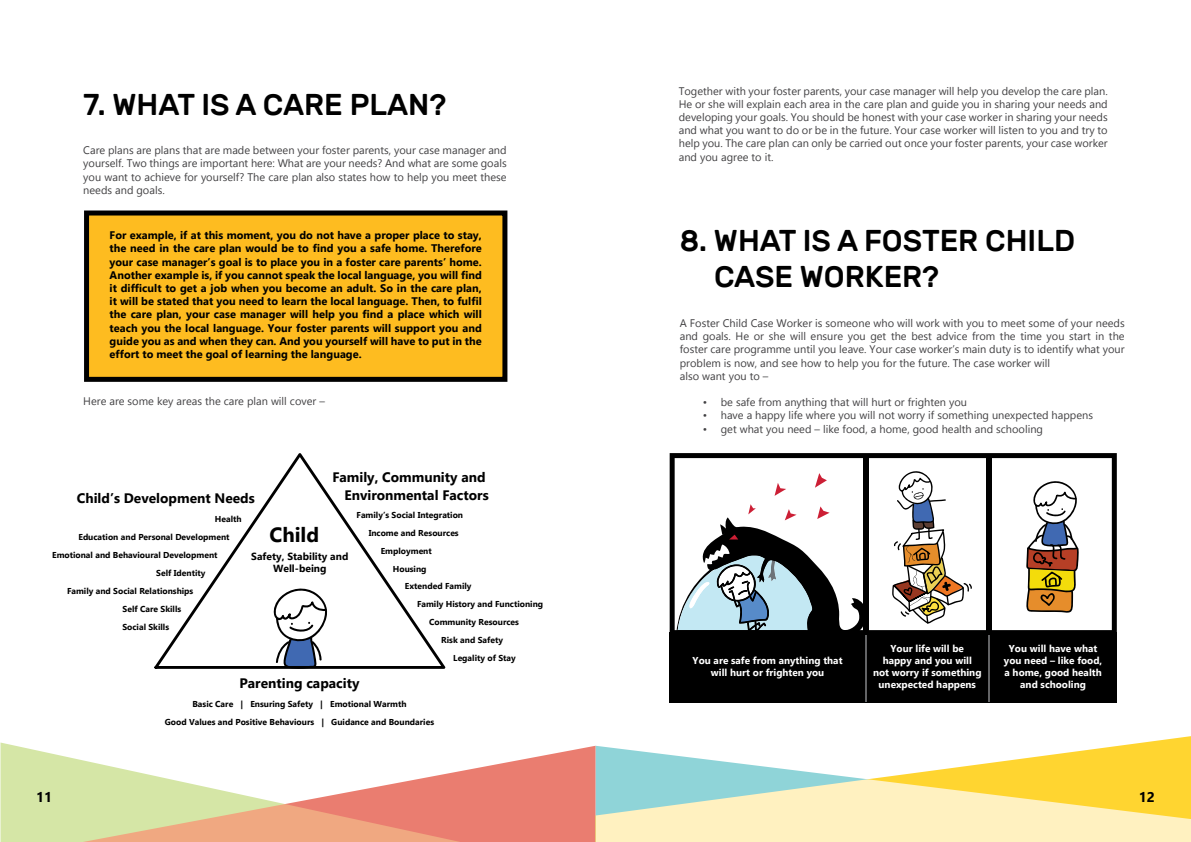
<style>
.page{position:relative;width:1191px;height:842px;background:#fff}
.page>*{position:absolute;margin:0;border:0;box-sizing:border-box;transform-origin:0 0}
.t1{font:500 30px "Rubik";color:#000}
.t2{font:700 20.6px "Gadugi";color:#000}
.t3{font:700 14px "Gadugi";color:#000}
.t4{font:700 13.7px/17.9px "Gadugi";color:#000;text-align:right}
.t5{font:11px/13.2px "Gadugi";color:#414042;text-align:justify}
.t6{font:700 11px/13.2px "Gadugi";color:#000;text-align:justify}
.t7{font:700 10.3px/12.4px "Gadugi";color:#000;text-align:center}
.t8{font:700 10px/12px "Gadugi";color:#fff;text-align:center}
.t9{font:700 8.6px/17.9px "Gadugi";color:#000;text-align:center}
</style>
<div class="page">
<svg style="left:595px;top:736px;width:596px;height:106px"></svg>
<svg style="left:0;top:742px;width:595px;height:100px"></svg>
<div style="left:84px;top:210px;width:423px;height:172px;background:#febc20;border:5px solid #000"></div>
<div style="left:669px;top:632px;width:447px;height:71px;background:#000"></div>
<svg style="left:669px;top:453px;width:447px;height:179px"></svg>
<div style="left:986px;top:457px;width:5px;height:175px;background:#000"></div>
<div style="left:863px;top:457px;width:5px;height:175px;background:#000"></div>
<hr style="left:988px;top:635px;width:1px;height:67px;background:#636466">
<hr style="left:865px;top:635px;width:1px;height:67px;background:#636466">
<svg style="left:892px;top:469px;width:80px;height:155px"></svg>
<svg style="left:1025px;top:479px;width:54px;height:134px"></svg>
<svg style="left:774px;top:483px;width:12px;height:13px"></svg>
<svg style="left:815px;top:473px;width:12px;height:15px"></svg>
<svg style="left:676px;top:504px;width:195px;height:135px"></svg>
<svg style="left:154px;top:453px;width:292px;height:216px"></svg>
<h1 class="t1" style="left:83px;top:87px;width:306px">7. WHAT IS A CARE PLAN</h1>
<h1 class="t1" style="left:429px;top:87px;width:18px">?</h1>
<p class="t5" style="left:83px;top:144px;width:425px">Care plans are plans that are made between your foster parents, your case manager and yourself. Two things are important here: What are your needs? And what are some goals you want to achieve for yourself? The care plan also states how to help you meet these needs and goals.</p>
<p class="t6" style="left:110px;top:229px;width:374px">For example, if at this moment, you do not have a proper place to stay, the need in the care plan would be to find you a safe home. Therefore your case manager’s goal is to place you in a foster care parents’ home.<br>Another example is, if you cannot speak the local language, you will find it difficult to get a job when you become an adult. So in the care plan, it will be stated that you need to learn the local language. Then, to fulfil the care plan, your case manager will help you find a place which will teach you the local language. Your foster parents will support you and guide you as and when they can. And you yourself will have to put in the effort to meet the goal of learning the language.</p>
<p class="t5" style="left:83px;top:394px;width:243px">Here are some key areas the care plan will cover –</p>
<p class="t4" style="left:332px;top:468px;width:158px">Family, Community and<br>Environmental Factors</p>
<p class="t9" style="left:356px;top:506px;width:108px">Family’s Social Integration</p>
<p class="t9" style="left:369px;top:524px;width:92px">Income and Resources</p>
<p class="t9" style="left:381px;top:542px;width:53px">Employment</p>
<p class="t9" style="left:393px;top:559px;width:35px">Housing</p>
<p class="t9" style="left:405px;top:577px;width:68px">Extended Family</p>
<p class="t9" style="left:417px;top:595px;width:128px">Family History and Functioning</p>
<p class="t9" style="left:429px;top:613px;width:91px">Community Resources</p>
<p class="t9" style="left:441px;top:631px;width:63px">Risk and Safety</p>
<p class="t9" style="left:453px;top:649px;width:64px">Legality of Stay</p>
<p class="t4" style="left:239px;top:674px;width:121px">Parenting capacity</p>
<p class="t9" style="left:165px;top:695px;width:271px">Basic Care | Ensuring Safety | Emotional Warmth<br>Good Values and Positive Behaviours | Guidance and Boundaries</p>
<p class="t4" style="left:77px;top:489px;width:179px">Child’s Development Needs</p>
<p class="t9" style="left:215px;top:510px;width:28px">Health</p>
<p class="t9" style="left:78px;top:528px;width:153px">Education and Personal Development</p>
<p class="t9" style="left:52px;top:546px;width:167px">Emotional and Behavioural Development</p>
<p class="t9" style="left:156px;top:564px;width:51px">Self Identity</p>
<p class="t9" style="left:67px;top:582px;width:128px">Family and Social Relationships</p>
<p class="t9" style="left:123px;top:600px;width:60px">Self Care Skills</p>
<p class="t9" style="left:122px;top:618px;width:48px">Social Skills</p>
<h2 class="t2" style="left:269px;top:522px;width:51px">Child</h2>
<p class="t7" style="left:251px;top:550px;width:99px">Safety, Stability and<br>Well-being</p>
<p class="t5" style="left:679px;top:84px;width:430px">Together with your foster parents, your case manager will help you develop the care plan.<br>He or she will explain each area in the care plan and guide you in sharing your needs and developing your goals. You should be honest with your case worker in sharing your needs and what you want to do or be in the future. Your case worker will listen to you and try to help you. The care plan can only be carried out once your foster parents, your case worker and you agree to it.</p>
<h1 class="t1" style="left:680px;top:224px;width:222px">8. WHAT IS A FOSTE</h1>
<h1 class="t1" style="left:958px;top:224px;width:97px">R CHILD</h1>
<h1 class="t1" style="left:714px;top:260px;width:21px">CASE</h1>
<h1 class="t1" style="left:800px;top:260px;width:141px">WORKER?</h1>
<p class="t5" style="left:680px;top:316px;width:446px;text-align:left">A Foster Child Case Worker is someone who will work with you to meet some of your needs and goals. He or she will ensure you get the best advice from the time you start in the foster care programme until you leave. Your case worker’s main duty is to identify what your problem is now, and see how to help you for the future. The case worker will<br>also want you to –</p>
<p class="t5" style="left:703px;top:396px;width:266px">• be safe from anything that will hurt or frighten you</p>
<p class="t5" style="left:703px;top:409px;width:392px">• have a happy life where you will not worry if something unexpected happens</p>
<p class="t5" style="left:703px;top:422px;width:342px">• get what you need – like food, a home, good health and schooling</p>
<p class="t8" style="left:692px;top:654px;width:151px">You are safe from anything that will hurt or frighten you</p>
<p class="t8" style="left:873px;top:642px;width:110px">Your life will be<br>happy and you will<br>not worry if something unexpected happens</p>
<p class="t8" style="left:1004px;top:642px;width:100px">You will have what you need – like food, a home, good health and schooling</p>
<p class="t3" style="left:36px;top:789px;width:18px">11</p>
<p class="t3" style="left:1138px;top:789px;width:18px">12</p>
</div>
